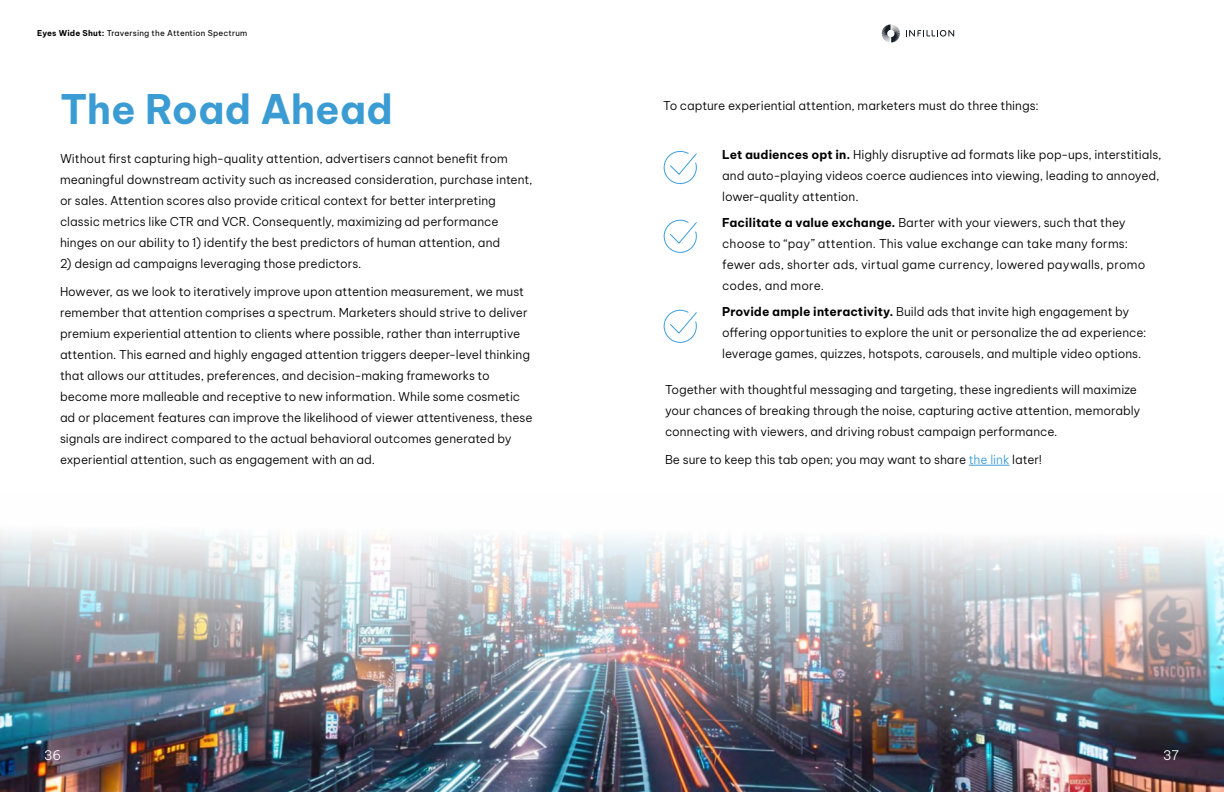
<style>
.page{position:relative;width:1224px;height:792px;background:#fff}
.page>*{position:absolute;margin:0;border:0;box-sizing:border-box;transform-origin:0 0}
.t1{font:700 40px "Be Vietnam Pro";color:#3b9cd4}
.t2{font:300 13px "Be Vietnam Pro";color:#fff}
.t3{font:300 12px/21px "Be Vietnam Pro";color:#000}
.t4{font:8px "Be Vietnam Pro";letter-spacing:.025em;color:#000}
.s1{font-weight:700}
.s2{font-weight:700;color:#000101}
.s3{color:#3b9cd4}
</style>
<div class="page">
<svg style="left:882px;top:24px;width:18px;height:19px"></svg>
<svg style="left:906px;top:30px;width:48px;height:7px"></svg>
<img style="left:0;top:533px;width:1224px;height:259px">
<hr style="left:969px;top:465px;width:40px;height:1px;background:#3b9cd4">
<svg style="left:663px;top:151px;width:34px;height:34px"></svg>
<svg style="left:663px;top:219px;width:34px;height:34px"></svg>
<svg style="left:663px;top:309px;width:34px;height:34px"></svg>
<p class="t4" style="left:37px;top:26px;width:212px"><span class="s1">Eyes Wide Shut:</span> Traversing the Attention Spectrum</p>
<h1 class="t1" style="left:60px;top:75px;width:334px">The Road Ahead</h1>
<p class="t3" style="left:60px;top:147px;width:474px">Without first capturing high-quality attention, advertisers cannot benefit from meaningful downstream activity such as increased consideration, purchase intent, or sales. Attention scores also provide critical context for better interpreting classic metrics like CTR and VCR. Consequently, maximizing ad performance hinges on our ability to 1) identify the best predictors of human attention, and</p>
<p class="t3" style="left:60px;top:252px;width:303px">2) design ad campaigns leveraging those predictors.</p>
<p class="t3" style="left:60px;top:280px;width:474px">However, as we look to iteratively improve upon attention measurement, we must remember that attention comprises a spectrum. Marketers should strive to deliver premium experiential attention to clients where possible, rather than interruptive attention. This earned and highly engaged attention triggers deeper-level thinking that allows our attitudes, preferences, and decision-making frameworks to become more malleable and receptive to new information. While some cosmetic ad or placement features can improve the likelihood of viewer attentiveness, these signals are indirect compared to the actual behavioral outcomes generated by experiential attention, such as engagement with an ad.</p>
<p class="t2" style="left:44px;top:745px;width:19px">36</p>
<p class="t3" style="left:663px;top:94px;width:377px">To capture experiential attention, marketers must do three things:</p>
<p class="t3" style="left:722px;top:143px;width:441px"><span class="s2">Let audiences opt in.</span> Highly disruptive ad formats like pop-ups, interstitials, and auto-playing videos coerce audiences into viewing, leading to annoyed, lower-quality attention.</p>
<p class="t3" style="left:722px;top:211px;width:425px"><span class="s2">Facilitate a value exchange.</span> Barter with your viewers, such that they choose to “pay” attention. This value exchange can take many forms: fewer ads, shorter ads, virtual game currency, lowered paywalls, promo codes, and more.</p>
<p class="t3" style="left:722px;top:300px;width:426px"><span class="s2">Provide ample interactivity.</span> Build ads that invite high engagement by offering opportunities to explore the unit or personalize the ad experience: leverage games, quizzes, hotspots, carousels, and multiple video options.</p>
<p class="t3" style="left:665px;top:378px;width:477px">Together with thoughtful messaging and targeting, these ingredients will maximize your chances of breaking through the noise, capturing active attention, memorably connecting with viewers, and driving robust campaign performance.</p>
<p class="t3" style="left:665px;top:448px;width:379px">Be sure to keep this tab open; you may want to share <span class="s3">the link</span> later!</p>
<p class="t2" style="left:1163px;top:745px;width:17px">37</p>
</div>
